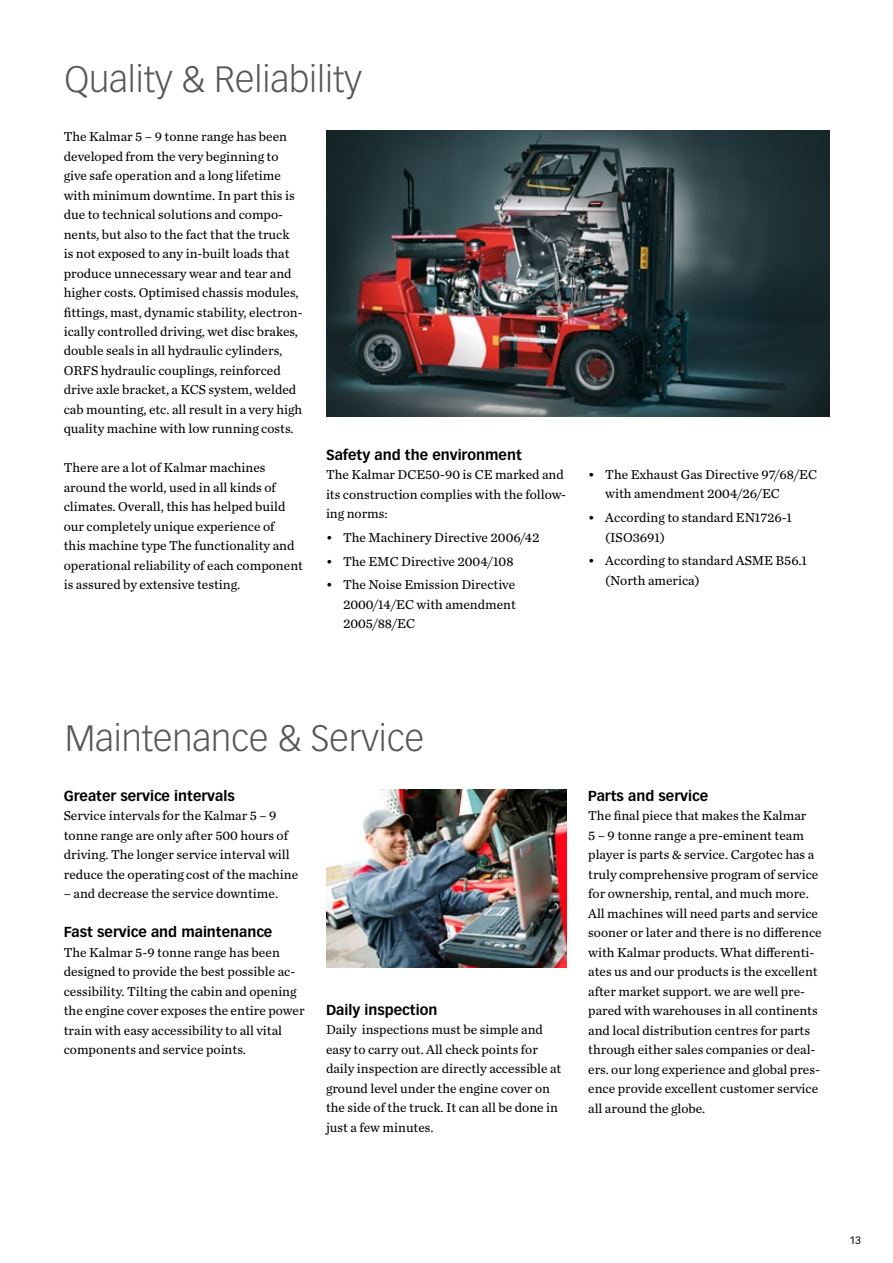
<style>
.page{position:relative;width:893px;height:1263px;background:#fff}
.page>*{position:absolute;margin:0;border:0;box-sizing:border-box;transform-origin:0 0}
.t1{font:300 36px "Vectora LT Pro";color:#575756}
.t2{font:700 14.25px "Vectora LT Pro";color:#000}
.t3{font:13.5px/19.5px "Chronicle Text G2";color:#000}
.t4{font:10.5px "Vectora LT Pro";color:#000}
</style>
<div class="page">
<img style="left:326px;top:130px;width:503px;height:287px">
<img style="left:326px;top:790px;width:241px;height:177px">
<h1 class="t1" style="left:64px;top:57px;width:299px">Quality &amp; Reliability</h1>
<p class="t3" style="left:64px;top:126px;width:240px">The Kalmar 5 – 9 tonne range has been developed from the very beginning to give safe operation and a long lifetime with minimum downtime. In part this is due to technical solutions and compo&shy;nents, but also to the fact that the truck<br>is not exposed to any in-built loads that produce unnecessary wear and tear and higher costs. Optimised chassis modules, fittings, mast, dynamic stability, electron&shy;ically controlled driving, wet disc brakes, double seals in all hydraulic cylinders, ORFS hydraulic couplings, reinforced drive axle bracket, a KCS system, welded cab mounting, etc. all result in a very high quality machine with low running costs.</p>
<p class="t3" style="left:64px;top:457px;width:241px">There are a lot of Kalmar machines around the world, used in all kinds of climates. Overall, this has helped build our completely unique experience of<br>this machine type The functionality and operational reliability of each component is assured by extensive testing.</p>
<p class="t2" style="left:326px;top:446px;width:197px">Safety and the environment</p>
<p class="t3" style="left:326px;top:464px;width:242px">The Kalmar DCE50-90 is CE marked and its construction complies with the follow&shy;ing norms:</p>
<p class="t3" style="left:326px;top:527px;width:215px">• The Machinery Directive 2006/42</p>
<p class="t3" style="left:326px;top:551px;width:189px">• The EMC Directive 2004/108</p>
<p class="t3" style="left:343px;top:574px;width:174px;text-align:justify;text-indent:-17px">• The Noise Emission Directive 2000/14/EC with amendment 2005/88/EC</p>
<p class="t3" style="left:605px;top:464px;width:213px;text-indent:-17px">• The Exhaust Gas Directive 97/68/EC with amendment 2004/26/EC</p>
<p class="t3" style="left:605px;top:507px;width:188px;text-indent:-17px">• According to standard EN1726-1 (ISO3691)</p>
<p class="t3" style="left:605px;top:550px;width:203px;text-indent:-17px">• According to standard ASME B56.1 (North america)</p>
<h1 class="t1" style="left:65px;top:716px;width:360px">Maintenance &amp; Service</h1>
<p class="t2" style="left:64px;top:787px;width:172px">Greater service intervals</p>
<p class="t3" style="left:64px;top:805px;width:236px">Service intervals for the Kalmar 5 – 9 tonne range are only after 500 hours of driving. The longer service interval will reduce the operating cost of the machine</p>
<p class="t3" style="left:64px;top:883px;width:216px">– and decrease the service downtime.</p>
<p class="t2" style="left:64px;top:923px;width:210px">Fast service and maintenance</p>
<p class="t3" style="left:64px;top:942px;width:242px">The Kalmar 5-9 tonne range has been designed to provide the best possible ac&shy;cessibility. Tilting the cabin and opening the engine cover exposes the entire power train with easy accessibility to all vital components and service points.</p>
<p class="t2" style="left:326px;top:1001px;width:113px">Daily inspection</p>
<p class="t3" style="left:326px;top:1019px;width:237px">Daily inspections must be simple and easy to carry out. All check points for daily inspection are directly accessible at ground level under the engine cover on the side of the truck. It can all be done in just a few minutes.</p>
<p class="t2" style="left:588px;top:787px;width:121px">Parts and service</p>
<p class="t3" style="left:588px;top:805px;width:235px">The final piece that makes the Kalmar<br>5 – 9 tonne range a pre-eminent team player is parts &amp; service. Cargotec has a truly comprehensive program of service for ownership, rental, and much more.<br>All machines will need parts and service sooner or later and there is no difference with Kalmar products. What differenti&shy;ates us and our products is the excellent after market support. we are well pre&shy;pared with warehouses in all continents and local distribution centres for parts through either sales companies or deal&shy;ers. our long experience and global pres&shy;ence provide excellent customer service all around the globe.</p>
<p class="t4" style="left:849px;top:1234px;width:13px">13</p>
</div>
